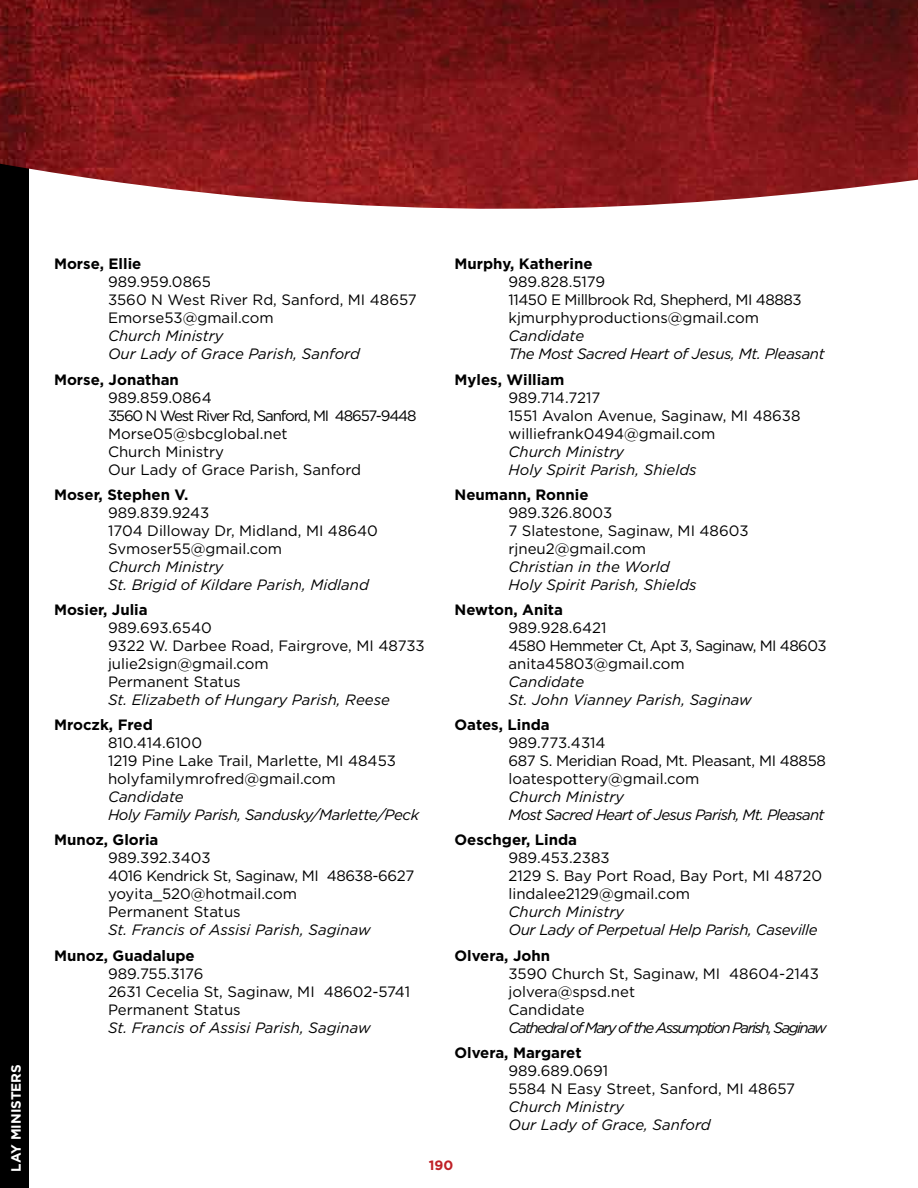
<style>
.page{position:relative;width:918px;height:1188px;background:#fff}
.page>*{position:absolute;margin:0;border:0;box-sizing:border-box;transform-origin:0 0}
.t1{font:15px/18px "Gotham";color:#000}
.t2{font:italic 15px/18px "Gotham";color:#000}
.t3{font:700 15px "Gotham";color:#000}
.t4{font:italic 15px/18px "Gotham";letter-spacing:-.025em;color:#000}
.t5{font:15px/18px "Gotham";letter-spacing:-.02em;color:#000}
.t6{font:15px/18px "Gotham";letter-spacing:-.04em;color:#000}
.t7{font:italic 15px/18px "Gotham";letter-spacing:-.05em;color:#000}
.t8{font:italic 15px "Gotham";letter-spacing:-.1em;color:#000}
.t9{font:700 13.5px "Gotham";color:#fff}
.t10{font:700 13.5px "Gotham";color:#bf2026}
</style>
<div class="page">
<div style="left:0;top:0;width:29px;height:1188px;background:#000"></div>
<img style="left:0;top:0;width:918px;height:209px">
<p class="t9" style="left:7px;top:1172px;width:109px;rotate:-90deg">lay ministers</p>
<p class="t3" style="left:54px;top:254px;width:89px">Morse, Ellie</p>
<p class="t1" style="left:108px;top:273px;width:310px">989.959.0865<br>3560 N West River Rd, Sanford, MI 48657<br>Emorse53@gmail.com</p>
<p class="t2" style="left:108px;top:327px;width:254px">Church Ministry<br>Our Lady of Grace Parish, Sanford</p>
<p class="t3" style="left:54px;top:369px;width:126px">Morse, Jonathan</p>
<p class="t1" style="left:108px;top:388px;width:310px">989.859.0864<br>3560 N West River Rd, Sanford, MI 48657-9448<br>Morse05@sbcglobal.net<br>Church Ministry<br>Our Lady of Grace Parish, Sanford</p>
<p class="t3" style="left:54px;top:485px;width:136px">Moser, Stephen V.</p>
<p class="t1" style="left:108px;top:503px;width:271px">989.839.9243<br>1704 Dilloway Dr, Midland, MI 48640<br>Svmoser55@gmail.com</p>
<p class="t2" style="left:108px;top:557px;width:262px">Church Ministry<br>St. Brigid of Kildare Parish, Midland</p>
<p class="t3" style="left:54px;top:600px;width:95px">Mosier, Julia</p>
<p class="t1" style="left:108px;top:618px;width:318px">989.693.6540<br>9322 W. Darbee Road, Fairgrove, MI 48733 julie2sign@gmail.com<br>Permanent Status</p>
<p class="t2" style="left:108px;top:690px;width:284px">St. Elizabeth of Hungary Parish, Reese</p>
<p class="t3" style="left:54px;top:715px;width:100px">Mroczk, Fred</p>
<p class="t1" style="left:108px;top:734px;width:290px">810.414.6100<br>1219 Pine Lake Trail, Marlette, MI 48453 holyfamilymrofred@gmail.com</p>
<p class="t4" style="left:108px;top:788px;width:313px">Candidate<br>Holy Family Parish, Sandusky/Marlette/Peck</p>
<p class="t3" style="left:54px;top:830px;width:106px">Munoz, Gloria</p>
<p class="t1" style="left:108px;top:849px;width:308px">989.392.3403<br>4016 Kendrick St, Saginaw, MI 48638-6627 yoyita_520@hotmail.com<br>Permanent Status</p>
<p class="t2" style="left:108px;top:921px;width:264px">St. Francis of Assisi Parish, Saginaw</p>
<p class="t3" style="left:54px;top:945px;width:142px">Munoz, Guadalupe</p>
<p class="t1" style="left:108px;top:964px;width:304px">989.755.3176<br>2631 Cecelia St, Saginaw, MI 48602-5741<br>Permanent Status</p>
<p class="t2" style="left:108px;top:1018px;width:264px">St. Francis of Assisi Parish, Saginaw</p>
<p class="t3" style="left:454px;top:254px;width:140px">Murphy, Katherine</p>
<p class="t1" style="left:508px;top:273px;width:295px">989.828.5179<br>11450 E Millbrook Rd, Shepherd, MI 48883 kjmurphyproductions@gmail.com</p>
<p class="t4" style="left:508px;top:327px;width:318px">Candidate<br>The Most Sacred Heart of Jesus, Mt. Pleasant</p>
<p class="t3" style="left:454px;top:369px;width:111px">Myles, William</p>
<p class="t1" style="left:508px;top:388px;width:293px">989.714.7217<br>1551 Avalon Avenue, Saginaw, MI 48638 williefrank0494@gmail.com</p>
<p class="t2" style="left:508px;top:442px;width:190px">Church Ministry<br>Holy Spirit Parish, Shields</p>
<p class="t3" style="left:454px;top:485px;width:136px">Neumann, Ronnie</p>
<p class="t1" style="left:508px;top:503px;width:242px">989.326.8003<br>7 Slatestone, Saginaw, MI 48603 rjneu2@gmail.com</p>
<p class="t2" style="left:508px;top:557px;width:190px">Christian in the World<br>Holy Spirit Parish, Shields</p>
<p class="t3" style="left:454px;top:600px;width:110px">N ewton, Anita</p>
<p class="t6" style="left:508px;top:618px;width:320px">989.928.6421<br>4580 Hemmeter Ct, Apt 3, Saginaw, MI 48603 anita45803@gmail.com</p>
<p class="t2" style="left:508px;top:672px;width:245px">Candidate<br>St. John Vianney Parish, Saginaw</p>
<p class="t3" style="left:454px;top:715px;width:97px">Oates, Linda</p>
<p class="t5" style="left:508px;top:734px;width:319px">989.773.4314<br>687 S. Meridian Road, Mt. Pleasant, MI 48858 loatespottery@gmail.com</p>
<p class="t7" style="left:508px;top:788px;width:317px">Church Ministry<br>Most Sacred Heart of Jesus Parish, Mt. Pleasant</p>
<p class="t3" style="left:454px;top:830px;width:124px">Oeschger, Linda</p>
<p class="t1" style="left:508px;top:849px;width:315px">989.453.2383<br>2129 S. Bay Port Road, Bay Port, MI 48720 lindalee2129@gmail.com</p>
<p class="t4" style="left:508px;top:903px;width:311px">Church Ministry<br>Our Lady of Perpetual Help Parish, Caseville</p>
<p class="t3" style="left:454px;top:945px;width:97px">Olvera, John</p>
<p class="t1" style="left:508px;top:964px;width:312px">3590 Church St, Saginaw, MI 48604-2143 jolvera@spsd.net<br>Candidate</p>
<p class="t8" style="left:508px;top:1018px;width:320px">Cathedral of Mary of the Assumption Parish, Saginaw</p>
<p class="t3" style="left:454px;top:1043px;width:129px">Olvera, Margaret</p>
<p class="t1" style="left:508px;top:1061px;width:288px">989.689.0691<br>5584 N Easy Street, Sanford, MI 48657</p>
<p class="t2" style="left:508px;top:1097px;width:204px">Church Ministry<br>Our Lady of Grace, Sanford</p>
<p class="t10" style="left:429px;top:1156px;width:26px">190</p>
</div>
